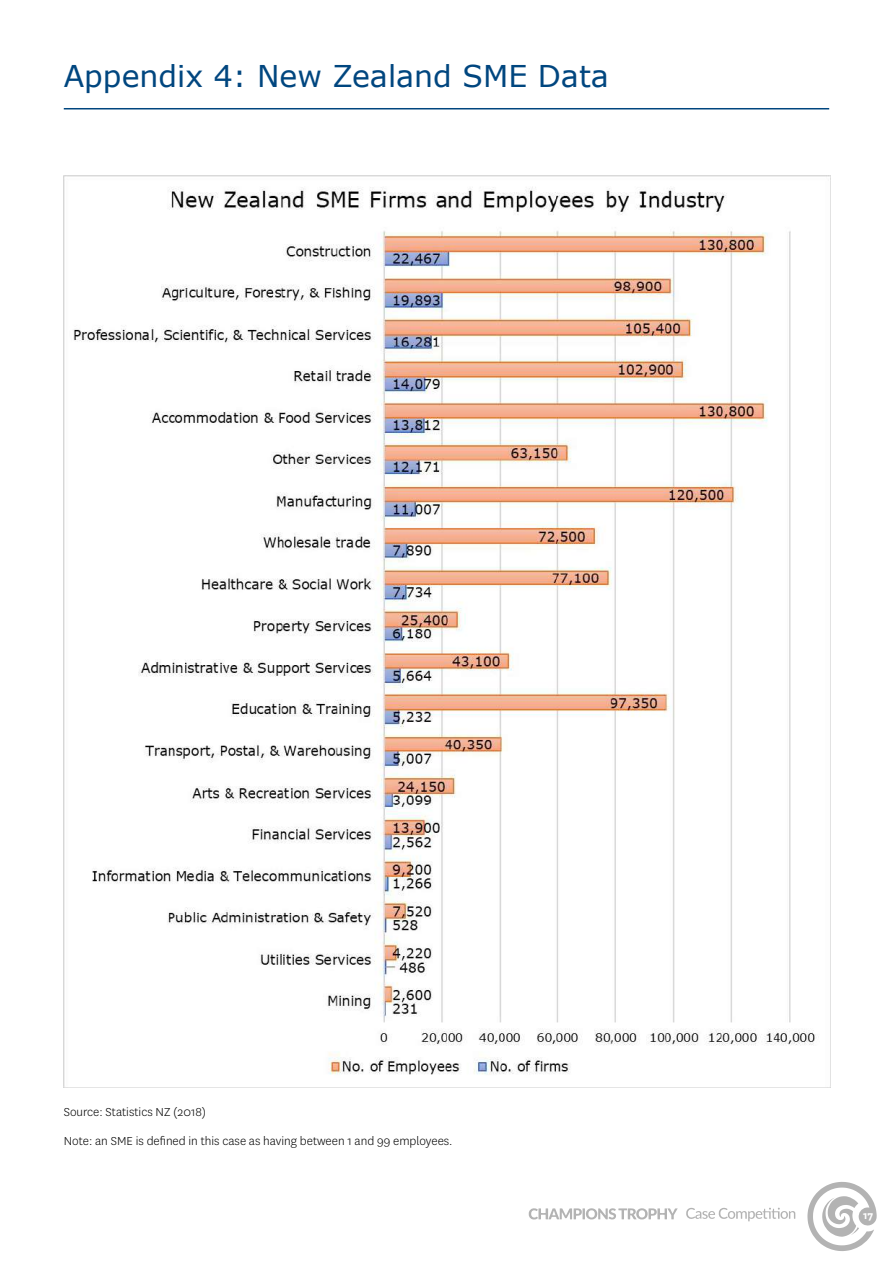
<style>
.page{position:relative;width:893px;height:1263px;background:#fff}
.page>*{position:absolute;margin:0;border:0;box-sizing:border-box;transform-origin:0 0}
.t1{font:30px "Verdana";color:#00467f}
.t2{font:300 13.5px/29.2px "National";color:#000}
.t3{font:700 12px "National";color:#fff}
</style>
<div class="page">
<svg style="left:807px;top:1182px;width:70px;height:69px"></svg>
<svg style="left:529px;top:1208px;width:149px;height:11px"></svg>
<svg style="left:686px;top:1207px;width:109px;height:14px"></svg>
<hr style="left:64px;top:108px;width:765px;height:1px;background:#00467f">
<img style="left:64px;top:175px;width:766px;height:912px">
<h1 class="t1" style="left:64px;top:55px;width:547px">Appendix 4: New Zealand SME Data</h1>
<p class="t2" style="left:64px;top:1096px;width:390px">Source: Statistics NZ (2018)<br>Note: an SME is defined in this case as having between 1 and 99 employees.</p>
<p class="t3" style="left:863px;top:1207px;width:12px">17</p>
</div>
